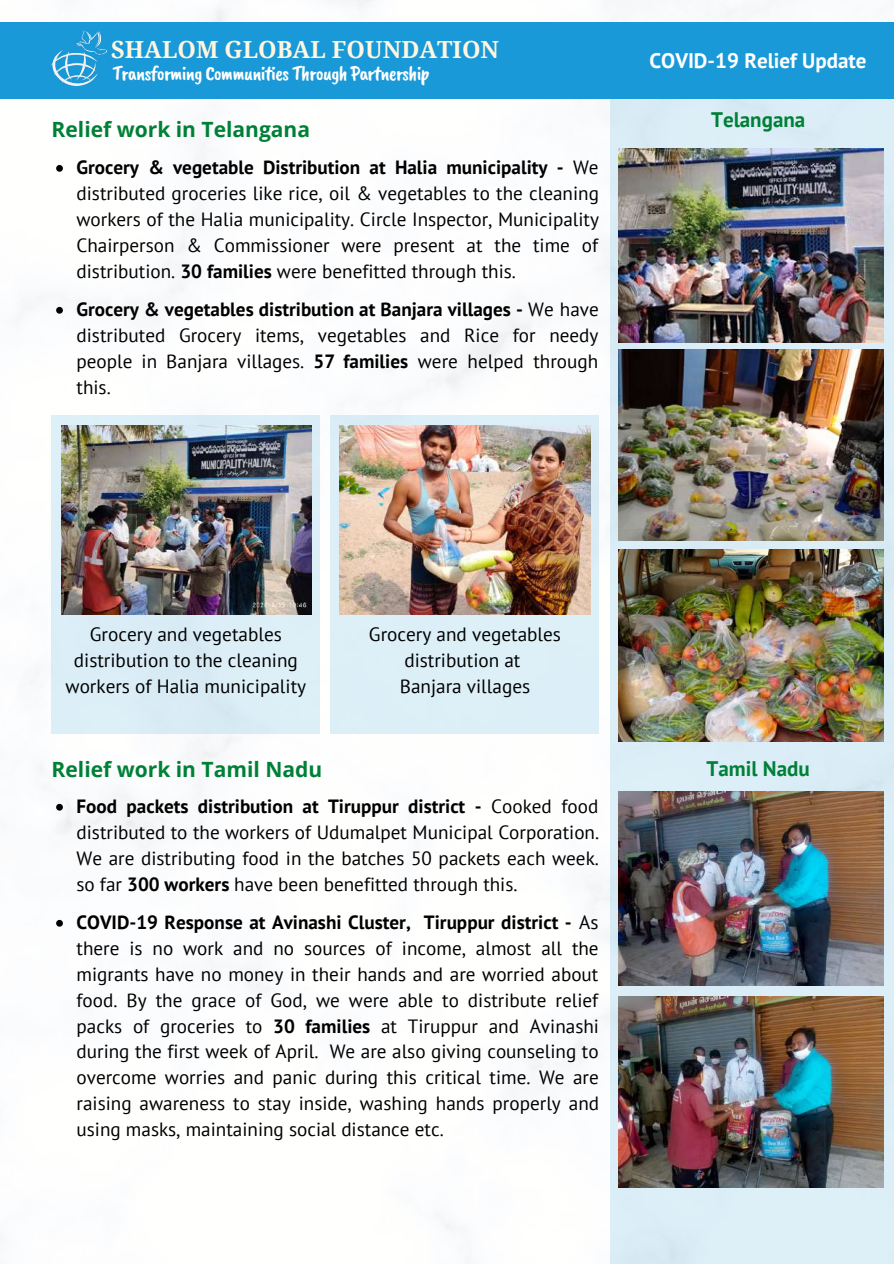
<style>
.page{position:relative;width:894px;height:1264px;background:#fff}
.page>*{position:absolute;margin:0;border:0;box-sizing:border-box;transform-origin:0 0}
.t1{font:700 23.55px "Droid Serif";color:#fff6e1}
.t2{font:700 21px "Open Sans";color:#008037}
.t3{font:21px "Caveat Brush";letter-spacing:-.04em;color:#fff}
.t4{font:700 21px "PT Sans";color:#fffffe}
.t5{font:700 21px "PT Sans";color:#008037}
.t6{font:19.2px/26px "PT Sans";color:#000;text-align:justify}
.s1{font-weight:700}
</style>
<div class="page">
<img style="left:0;top:0;width:744px;height:1229px">
<div style="left:0;top:22px;width:893px;height:76px;background:#1a99d8"></div>
<div style="left:609px;top:98px;width:284px;height:1165px;background:#dceef8"></div>
<img style="left:618px;top:148px;width:265px;height:195px">
<img style="left:618px;top:349px;width:265px;height:191px">
<img style="left:618px;top:549px;width:265px;height:192px">
<img style="left:618px;top:791px;width:265px;height:194px">
<img style="left:618px;top:996px;width:265px;height:191px">
<svg style="left:56px;top:803px;width:7px;height:7px"></svg>
<svg style="left:56px;top:919px;width:7px;height:7px"></svg>
<div style="left:52px;top:415px;width:268px;height:319px;background:#dceef7"></div>
<img style="left:61px;top:425px;width:250px;height:189px">
<div style="left:330px;top:415px;width:268px;height:319px;background:#dceff8"></div>
<img style="left:340px;top:425px;width:250px;height:189px">
<svg style="left:56px;top:165px;width:7px;height:7px"></svg>
<svg style="left:56px;top:307px;width:7px;height:7px"></svg>
<img style="left:51px;top:30px;width:57px;height:55px">
<p class="t1" style="left:111px;top:37px;width:389px">SHALOM GLOBAL FOUNDATION</p>
<p class="t3" style="left:112px;top:60px;width:319px">Transforming Communities Through Partnership</p>
<p class="t2" style="left:52px;top:114px;width:260px">Relief work in Telangana</p>
<p class="t6" style="left:76px;top:154px;width:524px"><span class="s1">Grocery &amp; vegetable Distribution at Halia municipality -</span> We distributed groceries like rice, oil &amp; vegetables to the cleaning workers of the Halia municipality. Circle Inspector, Municipality Chairperson &amp; Commissioner were present at the time of distribution. <span class="s1">30 families</span> were benefitted through this.</p>
<p class="t6" style="left:76px;top:296px;width:523px"><span class="s1">Grocery &amp; vegetables distribution at Banjara villages -</span> We have distributed Grocery items, vegetables and Rice for needy people in Banjara villages. <span class="s1">57 families</span> were helped through this.</p>
<p class="t4" style="left:649px;top:47px;width:218px">COVID-19 Relief Update</p>
<p class="t5" style="left:710px;top:105px;width:96px">Telangana</p>
<p class="t6" style="left:66px;top:621px;width:242px;text-align:center">Grocery and vegetables distribution to the cleaning workers of Halia municipality</p>
<p class="t6" style="left:369px;top:621px;width:193px;text-align:center">Grocery and vegetables distribution at<br>Banjara villages</p>
<p class="t2" style="left:52px;top:754px;width:272px">Relief work in Tamil Nadu</p>
<p class="t6" style="left:76px;top:792px;width:524px"><span class="s1">Food packets distribution at Tiruppur district -</span> Cooked food distributed to the workers of Udumalpet Municipal Corporation.<br>We are distributing food in the batches 50 packets each week. so far <span class="s1">300 workers</span> have been benefitted through this.</p>
<p class="t6" style="left:76px;top:908px;width:524px"><span class="s1">COVID-19 Response at Avinashi Cluster, Tiruppur district -</span> As there is no work and no sources of income, almost all the migrants have no money in their hands and are worried about food. By the grace of God, we were able to distribute relief packs of groceries to <span class="s1">30 families</span> at Tiruppur and Avinashi during the first week of April. We are also giving counseling to overcome worries and panic during this critical time. We are raising awareness to stay inside, washing hands properly and using masks, maintaining social distance etc.</p>
<p class="t5" style="left:706px;top:754px;width:105px">Tamil Nadu</p>
</div>
